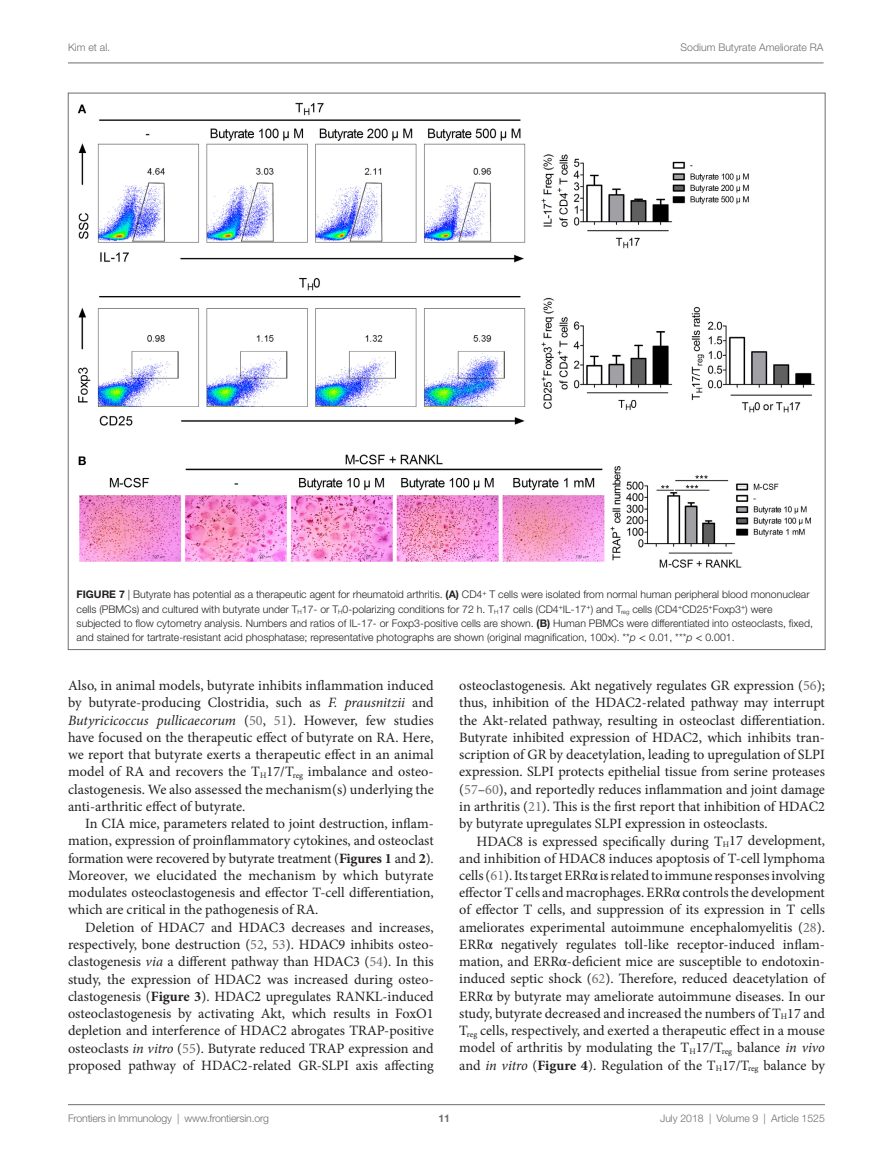
<style>
.page{position:relative;width:893px;height:1170px;background:#fff}
.page>*{position:absolute;margin:0;border:0;box-sizing:border-box;transform-origin:0 0}
.t1{font:14.25px/17.2px "Minion Pro";color:#231f20;text-align:justify}
.t2{font:300 10.5px/14.2px "Helvetica Neue LT Std";color:#231f20}
.t3{font:300 10.5px "Helvetica Neue LT Std";color:#6c6d70}
.t4{font:700 10.5px "Helvetica Neue LT Std";color:#6c6d70}
.s1{font-weight:700}
.s2{font-family:"STIX General";font-weight:400}
.s3{font-style:italic}
.s4{color:#6c6d70}
.s5{font-size:8.25px}
.s6{font-family:"STIX General"}
</style>
<div class="page">
<img style="left:78px;top:102px;width:737px;height:466px">
<hr style="left:68px;top:1104px;width:757px;height:1px;background:#6c6d70">
<hr style="left:68px;top:63px;width:755px;height:1px;background:#6c6d70">
<p class="t3" style="left:68px;top:41px;width:44px">Kim et al.</p>
<p class="t3" style="left:681px;top:41px;width:144px">Sodium Butyrate Ameliorate RA</p>
<p class="t2" style="left:77px;top:587px;width:738px"><span class="s1">FIGURE 7</span> | Butyrate has potential as a therapeutic agent for rheumatoid arthritis. <span class="s1">(A)</span> CD4<sup>+</sup> T cells were isolated from normal human peripheral blood mononuclear cells (PBMCs) and cultured with butyrate under T<sub>H</sub>17- or T<sub>H</sub>0-polarizing conditions for 72 h. T<sub>H</sub>17 cells (CD4<sup>+</sup>IL-17<sup>+</sup>) and T<sub>reg</sub> cells (CD4<sup>+</sup>CD25<sup>+</sup>Foxp3<sup>+</sup>) were subjected to flow cytometry analysis. Numbers and ratios of IL-17- or Foxp3-positive cells are shown. <span class="s1">(B)</span> Human PBMCs were differentiated into osteoclasts, fixed, and stained for tartrate-resistant acid phosphatase; representative photographs are shown (original magnification, 100<span class="s2">×</span>). **<span class="s3">p</span> <span class="s2">&lt;</span> 0.01, ***<span class="s3">p</span> <span class="s2">&lt;</span> 0.001.</p>
<p class="t1" style="left:68px;top:676px;width:367px">Also, in animal models, butyrate inhibits inflammation induced by butyrate-producing Clostridia, such as <span class="s3">F. prausnitzii</span> and <span class="s3">Butyricicoccus pullicaecorum</span> (<span class="s4">50</span>, <span class="s4">51</span>). However, few studies have focused on the therapeutic effect of butyrate on RA. Here, we report that butyrate exerts a therapeutic effect in an animal model of RA and recovers the T<sub>H</sub>17/T<sub>reg</sub> imbalance and osteo&shy;clastogenesis. We also assessed the mechanism(s) underlying the anti-arthritic effect of butyrate.</p>
<p class="t1" style="left:68px;top:815px;width:367px;text-indent:17px">In CIA mice, parameters related to joint destruction, inflam&shy;mation, expression of proinflammatory cytokines, and osteoclast formation were recovered by butyrate treatment (<span class="s1">Figures 1</span> and <span class="s1">2</span>).<br>Moreover, we elucidated the mechanism by which butyrate modulates osteoclastogenesis and effector T-cell differentiation, which are critical in the pathogenesis of RA.</p>
<p class="t1" style="left:68px;top:918px;width:367px;text-indent:17px">Deletion of HDAC7 and HDAC3 decreases and increases, respectively, bone destruction (<span class="s4">52</span>, <span class="s4">53</span>). HDAC9 inhibits osteo&shy;clastogenesis <span class="s3">via</span> a different pathway than HDAC3 (<span class="s4">54</span>). In this study, the expression of HDAC2 was increased during osteo&shy;clastogenesis (<span class="s1">Figure 3</span>). HDAC2 upregulates RANKL-induced osteoclastogenesis by activating Akt, which results in FoxO1 depletion and interference of HDAC2 abrogates TRAP-positive osteoclasts <span class="s3">in vitro</span> (<span class="s4">55</span>). Butyrate reduced TRAP expression and proposed pathway of HDAC2-related GR-SLPI axis affecting</p>
<p class="t1" style="left:459px;top:677px;width:367px">osteoclastogenesis. Akt negatively regulates GR expression (<span class="s4">56</span>); thus, inhibition of the HDAC2-related pathway may interrupt the Akt-related pathway, resulting in osteoclast differentiation.<br>Butyrate inhibited expression of HDAC2, which inhibits tran&shy;scription of GR by deacetylation, leading to upregulation of SLPI expression. SLPI protects epithelial tissue from serine proteases (<span class="s4">57</span>–<span class="s4">60</span>), and reportedly reduces inflammation and joint damage in arthritis (<span class="s4">21</span>). This is the first report that inhibition of HDAC2 by butyrate upregulates SLPI expression in osteoclasts.</p>
<p class="t1" style="left:459px;top:832px;width:367px;text-indent:17px">HDAC8 is expressed specifically during T<span class="s5">H</span>17 development, and inhibition of HDAC8 induces apoptosis of T-cell lymphoma cells (<span class="s4">61</span>). Its target ERR<span class="s6">α</span> is related to immune responses involving effector T cells and macrophages. ERR<span class="s6">α</span> controls the development of effector T cells, and suppression of its expression in T cells ameliorates experimental autoimmune encephalomyelitis (<span class="s4">28</span>).<br>ERR<span class="s6">α</span> negatively regulates toll-like receptor-induced inflam&shy;mation, and ERR<span class="s6">α</span>-deficient mice are susceptible to endotoxin&shy;induced septic shock (<span class="s4">62</span>). Therefore, reduced deacetylation of ERR<span class="s6">α</span> by butyrate may ameliorate autoimmune diseases. In our study, butyrate decreased and increased the numbers of T<sub>H</sub>17 and T<sub>reg</sub> cells, respectively, and exerted a therapeutic effect in a mouse model of arthritis by modulating the T<sub>H</sub>17/T<sub>reg</sub> balance <span class="s3">in vivo </span>and <span class="s3">in vitro</span> (<span class="s1">Figure 4</span>). Regulation of the T<sub>H</sub>17/T<sub>reg</sub> balance by</p>
<p class="t3" style="left:68px;top:1111px;width:203px">Frontiers in Immunology | www.frontiersin.org</p>
<p class="t3" style="left:660px;top:1111px;width:166px">July 2018 | Volume 9 | Article 1525</p>
<p class="t4" style="left:439px;top:1111px;width:13px">11</p>
</div>
